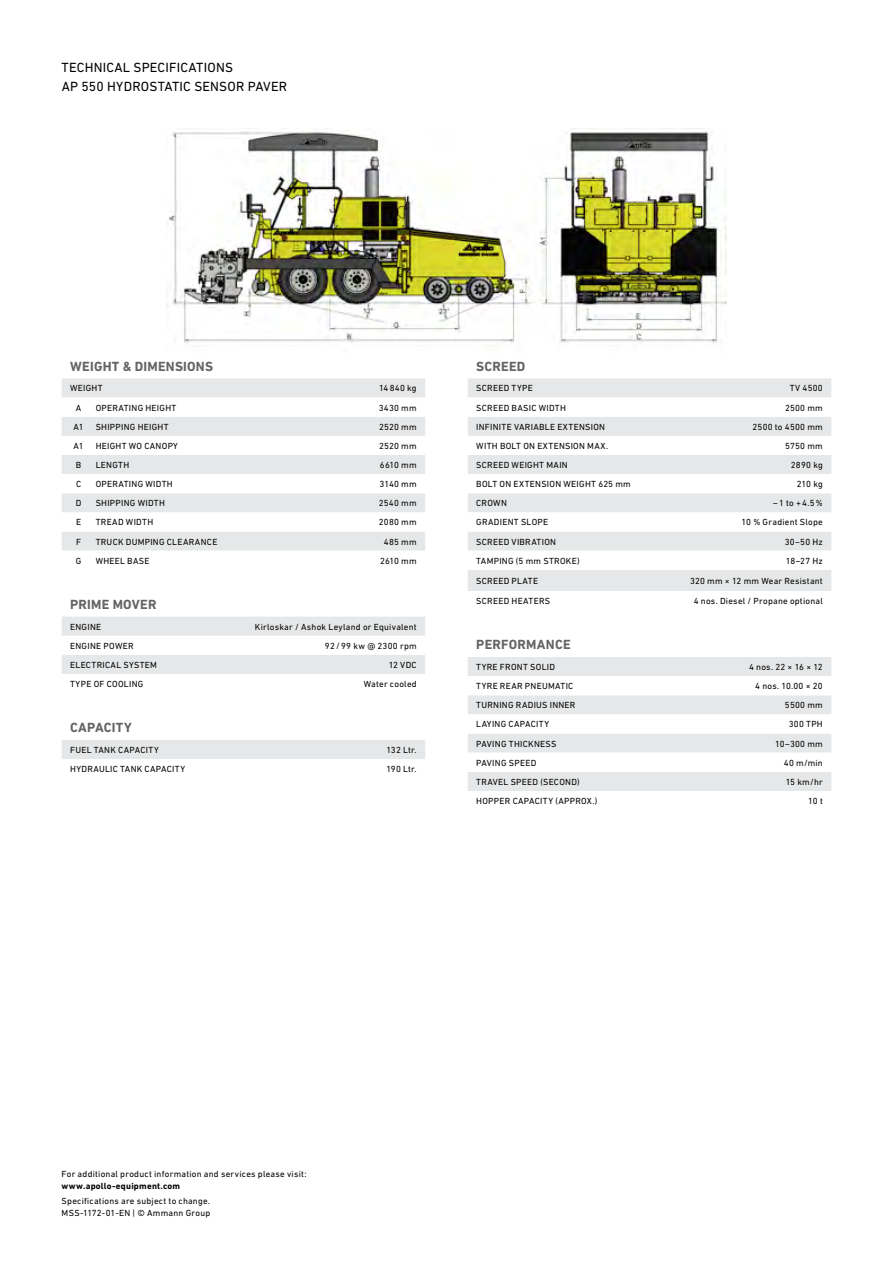
<style>
.page{position:relative;width:893px;height:1263px;background:#fff}
.page>*{position:absolute;margin:0;border:0;box-sizing:border-box;transform-origin:0 0}
.t1{font:700 13.5px "DIN Next LT Pro";letter-spacing:.02em;color:#636466}
.t2{font:13.5px "DIN Next LT Pro";letter-spacing:.01em;color:#000}
.t3{font:9px/12px "DIN Next LT Pro";letter-spacing:.025em;color:#000}
.t4{font:700 9px "DIN Next LT Pro";letter-spacing:.025em;color:#000}
</style>
<div class="page">
<img style="left:167px;top:130px;width:559px;height:214px">
<div style="left:62px;top:378px;width:363px;height:19px;background:#e6e7e8"></div>
<svg style="left:62px;top:417px;width:363px;height:134px;fill:#e6e7e8"></svg>
<svg style="left:62px;top:617px;width:363px;height:57px"></svg>
<div style="left:62px;top:740px;width:363px;height:19px;background:#e6e7e8"></div>
<div style="left:468px;top:657px;width:363px;height:19px;background:#e6e7e8"></div>
<svg style="left:468px;top:695px;width:363px;height:96px;fill:#e6e7e8"></svg>
<div style="left:468px;top:378px;width:363px;height:19px;background:#e6e7e8"></div>
<svg style="left:468px;top:417px;width:363px;height:174px;fill:#e6e7e8"></svg>
<h1 class="t2" style="left:62px;top:59px;width:17px">TECHNICAL</h1>
<h1 class="t2" style="left:134px;top:59px;width:17px">SPECIFICATIONS</h1>
<h1 class="t2" style="left:62px;top:78px;width:63px">AP 550 HYDROSTATIC</h1>
<h1 class="t2" style="left:194px;top:78px;width:18px">SENSOR</h1>
<h1 class="t2" style="left:248px;top:78px;width:17px">PAVER</h1>
<h1 class="t1" style="left:70px;top:358px;width:144px">WEIGHT &amp; DIMENSIONS</h1>
<p class="t3" style="left:70px;top:382px;width:14px">WEIGHT</p>
<p class="t3" style="left:379px;top:382px;width:39px">14840 KG</p>
<p class="t3" style="left:76px;top:401px;width:7px">A</p>
<p class="t3" style="left:96px;top:401px;width:12px">OPERATING</p>
<p class="t3" style="left:145px;top:401px;width:12px">HEIGHT</p>
<p class="t3" style="left:379px;top:401px;width:40px">3430 MM</p>
<p class="t3" style="left:74px;top:420px;width:12px">A1</p>
<p class="t3" style="left:96px;top:420px;width:12px">SHIPPING</p>
<p class="t3" style="left:138px;top:420px;width:12px">HEIGHT</p>
<p class="t3" style="left:379px;top:420px;width:39px">2520 MM</p>
<p class="t3" style="left:74px;top:440px;width:12px">A1</p>
<p class="t3" style="left:96px;top:440px;width:12px">HEIGHT</p>
<p class="t3" style="left:129px;top:440px;width:28px">WO CANOPY</p>
<p class="t3" style="left:379px;top:440px;width:39px">2520 MM</p>
<p class="t3" style="left:76px;top:459px;width:7px">B</p>
<p class="t3" style="left:96px;top:459px;width:12px">LENGTH</p>
<p class="t3" style="left:380px;top:459px;width:38px">6610 MM</p>
<p class="t3" style="left:76px;top:478px;width:6px">C</p>
<p class="t3" style="left:96px;top:478px;width:12px">OPERATING</p>
<p class="t3" style="left:146px;top:478px;width:7px">WIDTH</p>
<p class="t3" style="left:380px;top:478px;width:39px">3140 MM</p>
<p class="t3" style="left:76px;top:497px;width:6px">D</p>
<p class="t3" style="left:96px;top:497px;width:12px">SHIPPING</p>
<p class="t3" style="left:138px;top:497px;width:7px">WIDTH</p>
<p class="t3" style="left:379px;top:497px;width:39px">2540 MM</p>
<p class="t3" style="left:76px;top:516px;width:5px">E</p>
<p class="t3" style="left:96px;top:516px;width:12px">TREAD</p>
<p class="t3" style="left:126px;top:516px;width:7px">WIDTH</p>
<p class="t3" style="left:379px;top:516px;width:39px">2080 MM</p>
<p class="t3" style="left:76px;top:535px;width:4px">F</p>
<p class="t3" style="left:96px;top:535px;width:12px">TRUC</p>
<p class="t3" style="left:118px;top:535px;width:20px">K DUMPING</p>
<p class="t3" style="left:167px;top:535px;width:12px">CLEARANCE</p>
<p class="t3" style="left:384px;top:535px;width:34px">485 MM</p>
<p class="t3" style="left:76px;top:554px;width:6px">G</p>
<p class="t3" style="left:96px;top:554px;width:7px">WHEEL</p>
<p class="t3" style="left:127px;top:554px;width:7px">BAS</p>
<p class="t3" style="left:145px;top:554px;width:7px">E</p>
<p class="t3" style="left:380px;top:554px;width:38px">2610 MM</p>
<h1 class="t1" style="left:70px;top:596px;width:88px">PRIME MOVER</h1>
<p class="t3" style="left:70px;top:620px;width:12px">ENGINE</p>
<p class="t3" style="left:255px;top:620px;width:163px">KIRLOSKAR / ASHOK LEYLAND OR EQUIVALENT</p>
<p class="t3" style="left:70px;top:639px;width:12px">ENGINE</p>
<p class="t3" style="left:103px;top:639px;width:26px">POWER</p>
<p class="t3" style="left:325px;top:639px;width:93px">92/99 KW @ 2300 RPM</p>
<p class="t3" style="left:70px;top:659px;width:12px">ELECTRICAL</p>
<p class="t3" style="left:123px;top:659px;width:7px">SYSTEM</p>
<p class="t3" style="left:389px;top:659px;width:30px">12 VDC</p>
<p class="t3" style="left:70px;top:678px;width:12px">TYPE</p>
<p class="t3" style="left:94px;top:678px;width:25px">OF COOLING</p>
<p class="t3" style="left:364px;top:678px;width:54px">WATER COOLED</p>
<h1 class="t1" style="left:70px;top:720px;width:63px">CAPACITY</h1>
<p class="t3" style="left:70px;top:744px;width:12px">FUEL</p>
<p class="t3" style="left:94px;top:744px;width:36px">TAN K CAPACITY</p>
<p class="t3" style="left:386px;top:744px;width:32px">132 LTR.</p>
<p class="t3" style="left:70px;top:763px;width:13px">HYDRAULIC</p>
<p class="t3" style="left:120px;top:763px;width:36px">TAN K CAPACITY</p>
<p class="t3" style="left:386px;top:763px;width:32px">190 LTR.</p>
<h1 class="t1" style="left:476px;top:358px;width:51px">SCREED</h1>
<p class="t3" style="left:476px;top:382px;width:12px">SCREED</p>
<p class="t3" style="left:512px;top:382px;width:7px">TYPE</p>
<p class="t3" style="left:790px;top:382px;width:35px">TV 4500</p>
<p class="t3" style="left:476px;top:401px;width:12px">SCREED</p>
<p class="t3" style="left:512px;top:401px;width:6px">BASIC</p>
<p class="t3" style="left:539px;top:401px;width:7px">WIDTH</p>
<p class="t3" style="left:785px;top:401px;width:39px">2500 MM</p>
<p class="t3" style="left:476px;top:420px;width:9px">INFINITE</p>
<p class="t3" style="left:514px;top:420px;width:11px">VARIA</p>
<p class="t3" style="left:539px;top:420px;width:36px">BLE EXTENSION</p>
<p class="t3" style="left:753px;top:420px;width:72px">2500 TO 4500 MM</p>
<p class="t3" style="left:476px;top:440px;width:7px">WITH</p>
<p class="t3" style="left:500px;top:440px;width:7px">BOLT</p>
<p class="t3" style="left:523px;top:440px;width:32px">ON EXTENSION</p>
<p class="t3" style="left:587px;top:440px;width:22px">MAX.</p>
<p class="t3" style="left:785px;top:440px;width:39px">5750 MM</p>
<p class="t3" style="left:476px;top:459px;width:12px">SCREED</p>
<p class="t3" style="left:512px;top:459px;width:14px">WEIGHT</p>
<p class="t3" style="left:546px;top:459px;width:6px">MAIN</p>
<p class="t3" style="left:791px;top:459px;width:33px">2890 KG</p>
<p class="t3" style="left:476px;top:478px;width:7px">BOLT</p>
<p class="t3" style="left:500px;top:478px;width:32px">ON EXTENSION</p>
<p class="t3" style="left:563px;top:478px;width:14px">WEIGHT</p>
<p class="t3" style="left:598px;top:478px;width:34px">625 MM</p>
<p class="t3" style="left:797px;top:478px;width:28px">210 KG</p>
<p class="t3" style="left:476px;top:497px;width:31px">CROWN</p>
<p class="t3" style="left:773px;top:497px;width:51px">–1 TO +4.5%</p>
<p class="t3" style="left:476px;top:516px;width:12px">GRADIENT</p>
<p class="t3" style="left:521px;top:516px;width:12px">SLOPE</p>
<p class="t3" style="left:742px;top:516px;width:83px">10 % GRADIENT SLOPE</p>
<p class="t3" style="left:476px;top:535px;width:12px">SCREED</p>
<p class="t3" style="left:512px;top:535px;width:20px">VIBRATION</p>
<p class="t3" style="left:785px;top:535px;width:40px">30–50 HZ</p>
<p class="t3" style="left:476px;top:554px;width:11px">TAMPING</p>
<p class="t3" style="left:516px;top:554px;width:40px">(5 MM STRO</p>
<p class="t3" style="left:566px;top:554px;width:15px">KE)</p>
<p class="t3" style="left:786px;top:554px;width:39px">18–27 HZ</p>
<p class="t3" style="left:476px;top:575px;width:12px">SCREED</p>
<p class="t3" style="left:512px;top:575px;width:12px">PLATE</p>
<p class="t3" style="left:690px;top:575px;width:134px">320 MM × 12 MM WEAR RESISTANT</p>
<p class="t3" style="left:476px;top:595px;width:12px">SCREED</p>
<p class="t3" style="left:512px;top:595px;width:13px">HEATERS</p>
<p class="t3" style="left:694px;top:595px;width:130px">4 NOS. DIESEL / PROPANE OPTIONAL</p>
<h1 class="t1" style="left:476px;top:637px;width:96px">PERFORMANCE</h1>
<p class="t3" style="left:476px;top:661px;width:12px">TYRE</p>
<p class="t3" style="left:500px;top:661px;width:12px">FRONT</p>
<p class="t3" style="left:530px;top:661px;width:12px">SOLID</p>
<p class="t3" style="left:749px;top:661px;width:75px">4 NOS. 22 × 16 × 12</p>
<p class="t3" style="left:476px;top:680px;width:12px">TYRE</p>
<p class="t3" style="left:500px;top:680px;width:13px">REAR</p>
<p class="t3" style="left:525px;top:680px;width:12px">PNEUMATIC</p>
<p class="t3" style="left:755px;top:680px;width:69px">4 NOS. 10.00 × 20</p>
<p class="t3" style="left:476px;top:699px;width:12px">TURNING</p>
<p class="t3" style="left:516px;top:699px;width:7px">RADIUS</p>
<p class="t3" style="left:550px;top:699px;width:6px">INNER</p>
<p class="t3" style="left:785px;top:699px;width:39px">5500 MM</p>
<p class="t3" style="left:476px;top:718px;width:12px">LAYING</p>
<p class="t3" style="left:509px;top:718px;width:12px">CAPACITY</p>
<p class="t3" style="left:789px;top:718px;width:36px">300 TPH</p>
<p class="t3" style="left:476px;top:737px;width:12px">PAVING</p>
<p class="t3" style="left:509px;top:737px;width:32px">THICKNESS</p>
<p class="t3" style="left:775px;top:737px;width:49px">10–300 MM</p>
<p class="t3" style="left:476px;top:756px;width:12px">PAVING</p>
<p class="t3" style="left:509px;top:756px;width:12px">SPEED</p>
<p class="t3" style="left:784px;top:756px;width:40px">40 M/MIN</p>
<p class="t3" style="left:476px;top:776px;width:12px">TRAVEL</p>
<p class="t3" style="left:511px;top:776px;width:12px">SPEED</p>
<p class="t3" style="left:540px;top:776px;width:15px">(SECOND</p>
<p class="t3" style="left:577px;top:776px;width:4px">)</p>
<p class="t3" style="left:786px;top:776px;width:39px">15 KM/HR</p>
<p class="t3" style="left:476px;top:795px;width:13px">HOPPER</p>
<p class="t3" style="left:513px;top:795px;width:12px">CAPACITY</p>
<p class="t3" style="left:555px;top:795px;width:10px">(APPRO</p>
<p class="t3" style="left:587px;top:795px;width:12px">X.)</p>
<p class="t3" style="left:808px;top:795px;width:16px">10 T</p>
<p class="t3" style="left:62px;top:1167px;width:246px">FOR ADDITIONAL PRODUCT INFORMATION AND SERVICES PLEASE VISIT:</p>
<p class="t4" style="left:62px;top:1180px;width:120px">WWW.APOLLO-EQUIPMENT.COM</p>
<p class="t3" style="left:62px;top:1194px;width:150px">SPECIFICATIONS ARE SUBJECT TO CHANGE.<br>MSS-1172-01-EN | © AMMANN GROUP</p>
</div>
